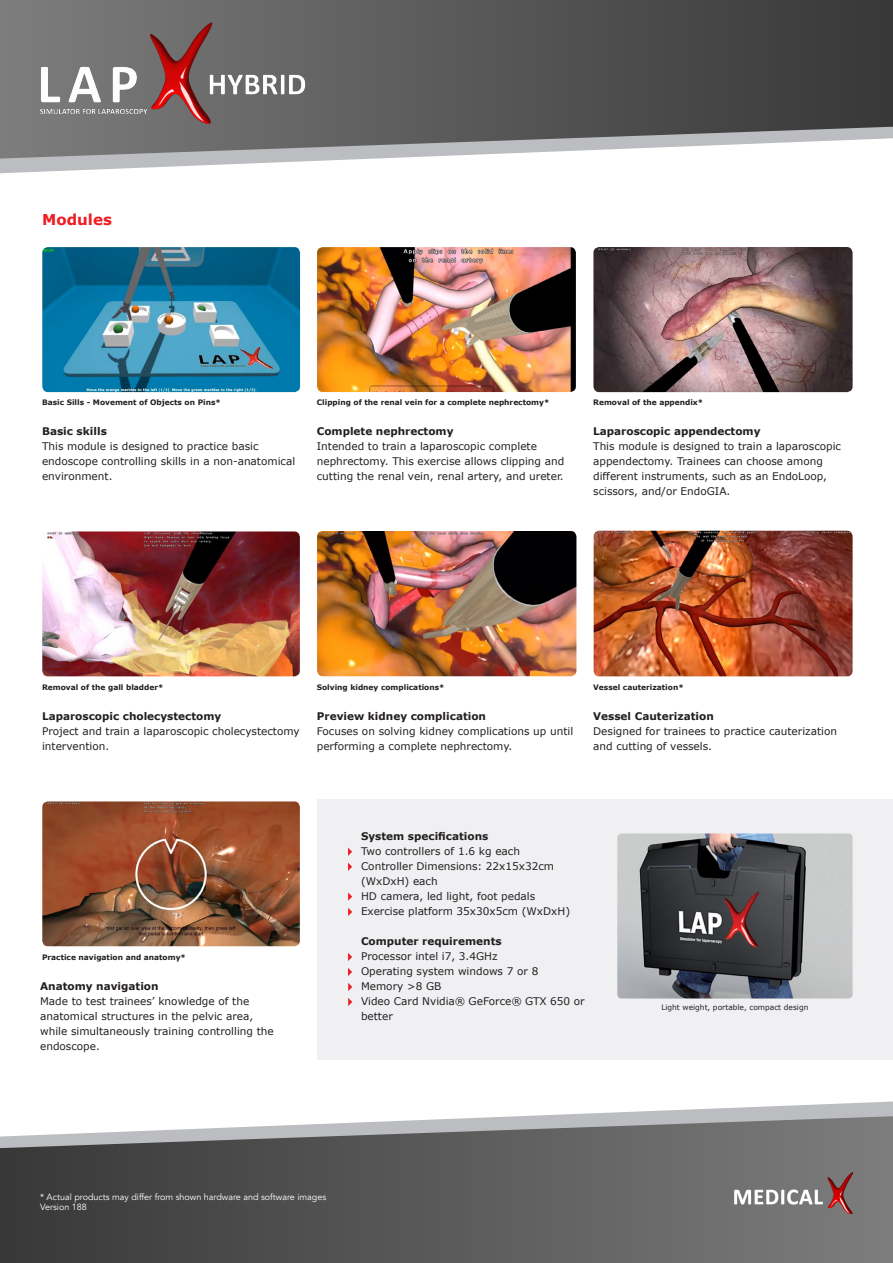
<style>
.page{position:relative;width:893px;height:1263px;background:#fff}
.page>*{position:absolute;margin:0;border:0;box-sizing:border-box;transform-origin:0 0}
.Kopje{font:700 15px "MS Reference Sans Serif";color:#ee1d23}
.platte_tekst{font:10.5px/15px "MS Reference Sans Serif";color:#231f20}
.platte{font:10.5px/15px "MS Reference Sans Serif";color:#231f20}
.platte_tekst-2{font:700 10.5px "MS Reference Sans Serif";color:#231f20}
.platte-2{font:700 10.5px "MS Reference Sans Serif";color:#231f20}
.t1{font:9px "Avenir";color:#fff}
.platte_tekst-3{font:700 7.5px "MS Reference Sans Serif";color:#231f20}
.Beschrijving{font:700 7.5px "MS Reference Sans Serif";color:#231f20}
.beschrijving{font:7.5px "MS Reference Sans Serif";color:#231f20}
</style>
<div class="page">
<div style="left:317px;top:799px;width:576px;height:261px;background:#f0f0f3"></div>
<svg style="left:528px;top:1101px;width:365px;height:15px"></svg>
<svg style="left:0;top:1116px;width:893px;height:147px;background:#686869"></svg>
<svg style="left:0;top:159px;width:361px;height:14px"></svg>
<svg style="left:0;top:0;width:893px;height:159px;background:#666"></svg>
<img style="left:734px;top:1172px;width:118px;height:41px">
<img style="left:42px;top:247px;width:258px;height:145px">
<img style="left:317px;top:247px;width:259px;height:145px">
<img style="left:594px;top:531px;width:259px;height:145px">
<img style="left:593px;top:247px;width:260px;height:145px">
<img style="left:317px;top:531px;width:259px;height:145px">
<img style="left:42px;top:531px;width:258px;height:145px">
<img style="left:42px;top:801px;width:258px;height:145px">
<img style="left:32px;top:21px;width:276px;height:106px">
<img style="left:617px;top:833px;width:236px;height:165px">
<svg style="left:348px;top:848px;width:4px;height:8px"></svg>
<svg style="left:348px;top:863px;width:4px;height:8px"></svg>
<svg style="left:348px;top:892px;width:4px;height:9px"></svg>
<svg style="left:348px;top:908px;width:4px;height:8px"></svg>
<svg style="left:348px;top:953px;width:4px;height:8px"></svg>
<svg style="left:348px;top:968px;width:4px;height:8px"></svg>
<svg style="left:348px;top:983px;width:4px;height:8px"></svg>
<svg style="left:348px;top:998px;width:4px;height:8px"></svg>
<p class="Kopje" style="left:42px;top:210px;width:71px">Modules</p>
<p class="Beschrijving" style="left:42px;top:397px;width:180px">Basic Sills - Movement of Objects on Pins*</p>
<p class="platte_tekst-2" style="left:42px;top:424px;width:66px">Basic skills</p>
<p class="platte_tekst" style="left:42px;top:438px;width:255px">This module is designed to practice basic endoscope controlling skills in a non-anatomical environment.</p>
<p class="platte_tekst-3" style="left:317px;top:397px;width:234px">Clipping of the renal vein for a complete nephrectomy*</p>
<p class="platte_tekst-2" style="left:317px;top:424px;width:138px">Complete nephrectomy</p>
<p class="platte_tekst" style="left:317px;top:438px;width:249px">Intended to train a laparoscopic complete nephrectomy. This exercise allows clipping and cutting the renal vein, renal artery, and ureter.</p>
<p class="platte_tekst-3" style="left:593px;top:397px;width:112px">Removal of the appendix*</p>
<p class="platte_tekst-2" style="left:593px;top:424px;width:169px">Laparoscopic appendectomy</p>
<p class="platte_tekst" style="left:593px;top:438px;width:249px">This module is designed to train a laparoscopic appendectomy. Trainees can choose among different instruments, such as an EndoLoop, scissors, and/or EndoGIA.</p>
<p class="platte_tekst-3" style="left:42px;top:682px;width:123px">Removal of the gall bladder*</p>
<p class="platte_tekst-2" style="left:42px;top:709px;width:181px">Laparoscopic cholecystectomy</p>
<p class="platte_tekst" style="left:42px;top:723px;width:259px">Project and train a laparoscopic cholecystectomy intervention.</p>
<p class="platte_tekst-3" style="left:317px;top:682px;width:129px">Solving kidney complications*</p>
<p class="platte_tekst-2" style="left:317px;top:709px;width:171px">Preview kidney complication</p>
<p class="platte_tekst" style="left:317px;top:723px;width:258px">Focuses on solving kidney complications up until performing a complete nephrectomy.</p>
<p class="platte_tekst-3" style="left:593px;top:682px;width:92px">Vessel cauterization*</p>
<p class="platte_tekst-2" style="left:593px;top:709px;width:122px">Vessel Cauterization</p>
<p class="platte_tekst" style="left:593px;top:723px;width:245px">Designed for trainees to practice cauterization and cutting of vessels.</p>
<p class="platte_tekst-3" style="left:42px;top:952px;width:145px">Practice navigation and anatomy*</p>
<p class="platte_tekst-2" style="left:40px;top:979px;width:120px">Anatomy navigation</p>
<p class="platte_tekst" style="left:40px;top:993px;width:235px">Made to test trainees’ knowledge of the anatomical structures in the pelvic area, while simultaneously training controlling the endoscope.</p>
<p class="platte_tekst-2" style="left:361px;top:829px;width:129px">System specifications</p>
<p class="platte" style="left:361px;top:843px;width:161px">Two controllers of 1.6 kg each</p>
<p class="platte" style="left:361px;top:858px;width:195px">Controller Dimensions: 22x15x32cm</p>
<p class="platte" style="left:361px;top:873px;width:78px">(WxDxH) each</p>
<p class="platte" style="left:361px;top:888px;width:176px">HD camera, led light, foot pedals</p>
<p class="platte" style="left:361px;top:903px;width:211px">Exercise platform 35x30x5cm (WxDxH)</p>
<p class="platte-2" style="left:361px;top:934px;width:142px">Computer requirements</p>
<p class="platte" style="left:361px;top:948px;width:138px">Processor intel i7, 3.4GHz</p>
<p class="platte" style="left:361px;top:963px;width:179px">Operating system windows 7 or 8</p>
<p class="platte" style="left:361px;top:978px;width:82px">Memory &gt;8 GB</p>
<p class="platte" style="left:361px;top:993px;width:225px">Video Card Nvidia® GeForce® GTX 650 or better</p>
<p class="beschrijving" style="left:661px;top:1002px;width:149px">Light weight, portable, compact design</p>
<p class="t1" style="left:40px;top:1192px;width:288px">* Actual products may differ from shown hardware and software images</p>
<p class="t1" style="left:40px;top:1202px;width:48px">Version 188</p>
</div>
